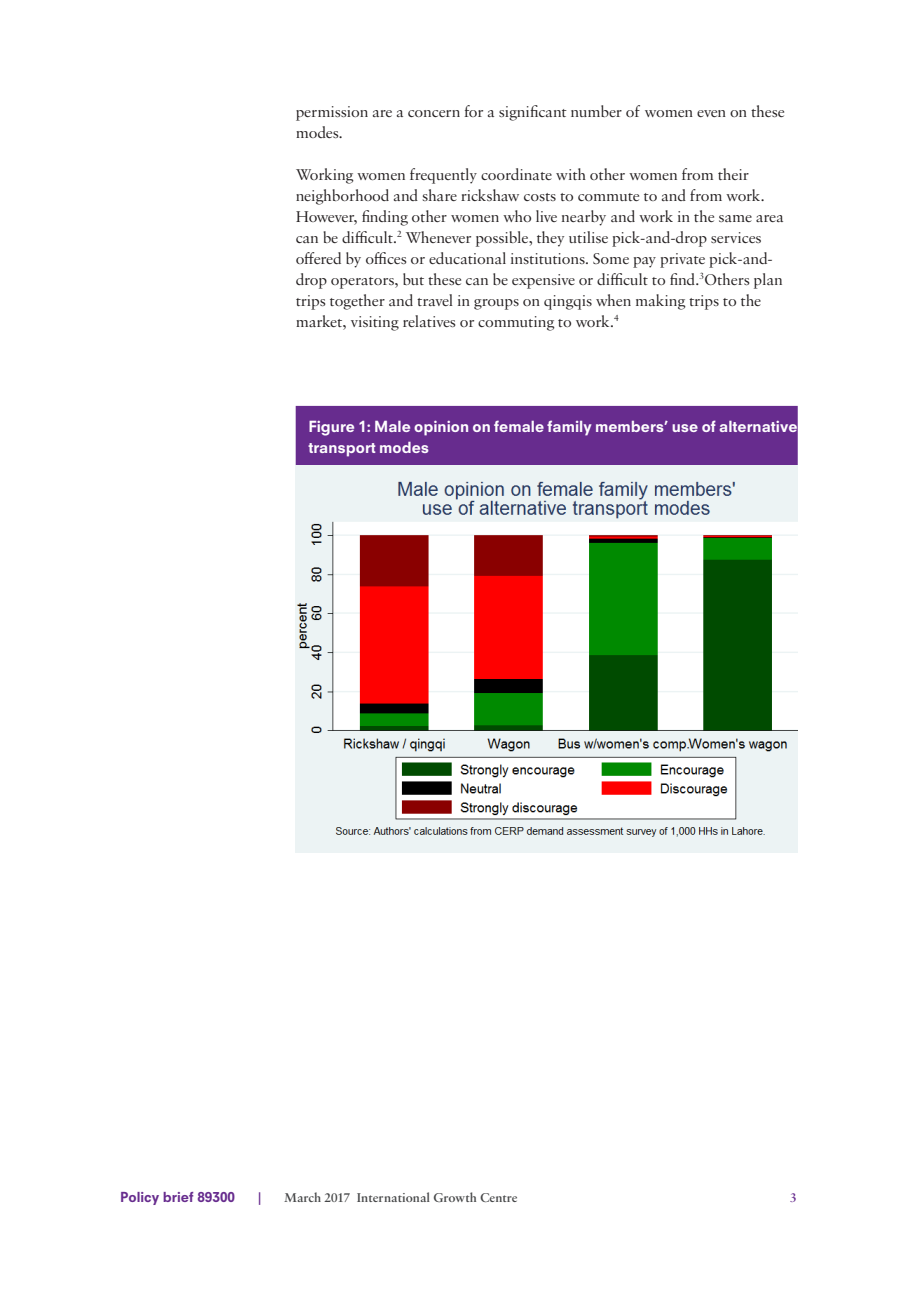
<style>
.page{position:relative;width:919px;height:1289px;background:#fff}
.page>*{position:absolute;margin:0;border:0;box-sizing:border-box;transform-origin:0 0}
.Body{font:16.5px/21px "Sabon MT Std";letter-spacing:-.01em;color:#231f20}
.Figure_head_box_2{font:800 15px/21px "Neuzeit SLT Std";color:#fff}
.t1{font:600 13.5px "Sabon MT Std";color:#454647}
.t2{font:800 13.5px "Neuzeit SLT Std";color:#672c8e}
.t3{font:600 13.5px "Sabon MT Std";color:#672c8e}
</style>
<div class="page">
<div style="left:296px;top:406px;width:501px;height:60px;background:#672c8e"></div>
<img style="left:296px;top:465px;width:501px;height:387px">
<p class="Body" style="left:296px;top:101px;width:490px">permission are a concern for a significant number of women even on these modes.</p>
<p class="Body" style="left:296px;top:164px;width:490px">Working women frequently coordinate with other women from their neighborhood and share rickshaw costs to commute to and from work.<br>However, finding other women who live nearby and work in the same area can be difficult.<sup>2</sup> Whenever possible, they utilise pick-and-drop services offered by offices or educational institutions. Some pay private pick-and&shy;drop operators, but these can be expensive or difficult to find.<sup>3</sup>Others plan trips together and travel in groups on qingqis when making trips to the market, visiting relatives or commuting to work.<sup>4</sup></p>
<p class="Figure_head_box_2" style="left:308px;top:416px;width:490px">Figure 1: Male opinion on female family members’ use of alternative transport modes</p>
<p class="t2" style="left:120px;top:1188px;width:116px">Policy brief 89300</p>
<p class="t3" style="left:258px;top:1188px;width:5px">|</p>
<p class="t1" style="left:284px;top:1188px;width:235px">March 2017 International Growth Centre</p>
<p class="t3" style="left:790px;top:1188px;width:8px">3</p>
</div>
